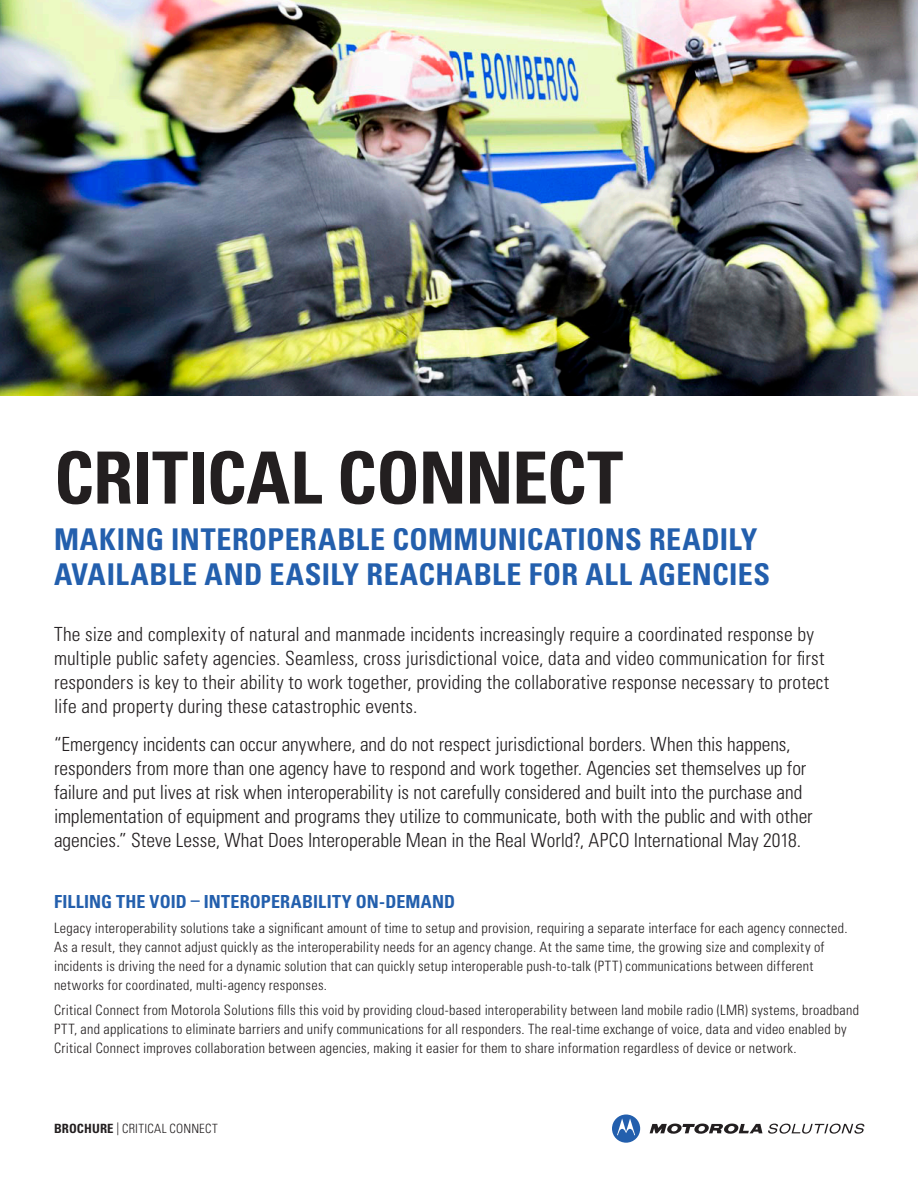
<style>
.page{position:relative;width:918px;height:1188px;background:#fff}
.page>*{position:absolute;margin:0;border:0;box-sizing:border-box;transform-origin:0 0}
.t1{font:700 condensed 72px "Univers";letter-spacing:-.01em;color:#231f20}
.t2{font:700 condensed 30px/34.5px "Univers";letter-spacing:.015em;color:#235fad}
.t3{font:300 condensed 19.5px/24px "Univers LT Std";color:#231f20}
.t4{font:700 condensed 18px "Univers";letter-spacing:.01em;color:#235fad}
.t5{font:300 condensed 14.25px/18.8px "Univers LT Std";letter-spacing:.02em;color:#231f20}
.t6{font:300 condensed 12.75px "Univers LT Std";letter-spacing:.02em;color:#231f20}
.s1{font-family:"Univers";font-weight:700}
</style>
<div class="page">
<svg style="left:650px;top:1124px;width:112px;height:10px"></svg>
<svg style="left:612px;top:1115px;width:28px;height:28px"></svg>
<svg style="left:768px;top:1124px;width:96px;height:10px"></svg>
<img style="left:0;top:0;width:918px;height:396px">
<h1 class="t1" style="left:54px;top:434px;width:571px">CRITICAL CONNECT</h1>
<h2 class="t2" style="left:54px;top:522px;width:718px">MAKING INTEROPERABLE COMMUNICATIONS READILY<br>AVAILABLE AND EASILY REACHABLE FOR ALL AGENCIES</h2>
<p class="t3" style="left:54px;top:623px;width:777px">The size and complexity of natural and manmade incidents increasingly require a coordinated response by multiple public safety agencies. Seamless, cross jurisdictional voice, data and video communication for first responders is key to their ability to work together, providing the collaborative response necessary to protect life and property during these catastrophic events.</p>
<p class="t3" style="left:54px;top:732px;width:760px">“Emergency incidents can occur anywhere, and do not respect jurisdictional borders. When this happens, responders from more than one agency have to respond and work together. Agencies set themselves up for failure and put lives at risk when interoperability is not carefully considered and built into the purchase and implementation of equipment and programs they utilize to communicate, both with the public and with other agencies.” Steve Lesse, What Does Interoperable Mean in the Real World?, APCO International May 2018.</p>
<p class="t4" style="left:54px;top:890px;width:403px">FILLING THE VOID – INTEROPERABILITY ON-DEMAND</p>
<p class="t5" style="left:54px;top:919px;width:795px">Legacy interoperability solutions take a significant amount of time to setup and provision, requiring a separate interface for each agency connected.<br>As a result, they cannot adjust quickly as the interoperability needs for an agency change. At the same time, the growing size and complexity of incidents is driving the need for a dynamic solution that can quickly setup interoperable push-to-talk (PTT) communications between different networks for coordinated, multi-agency responses.</p>
<p class="t5" style="left:54px;top:1001px;width:806px">Critical Connect from Motorola Solutions fills this void by providing cloud-based interoperability between land mobile radio (LMR) systems, broadband<br>PTT, and applications to eliminate barriers and unify communications for all responders. The real-time exchange of voice, data and video enabled by<br>Critical Connect improves collaboration between agencies, making it easier for them to share information regardless of device or network.</p>
<p class="t6" style="left:54px;top:1121px;width:165px"><span class="s1">BROCHURE</span> | CRITICAL CONNECT</p>
</div>
